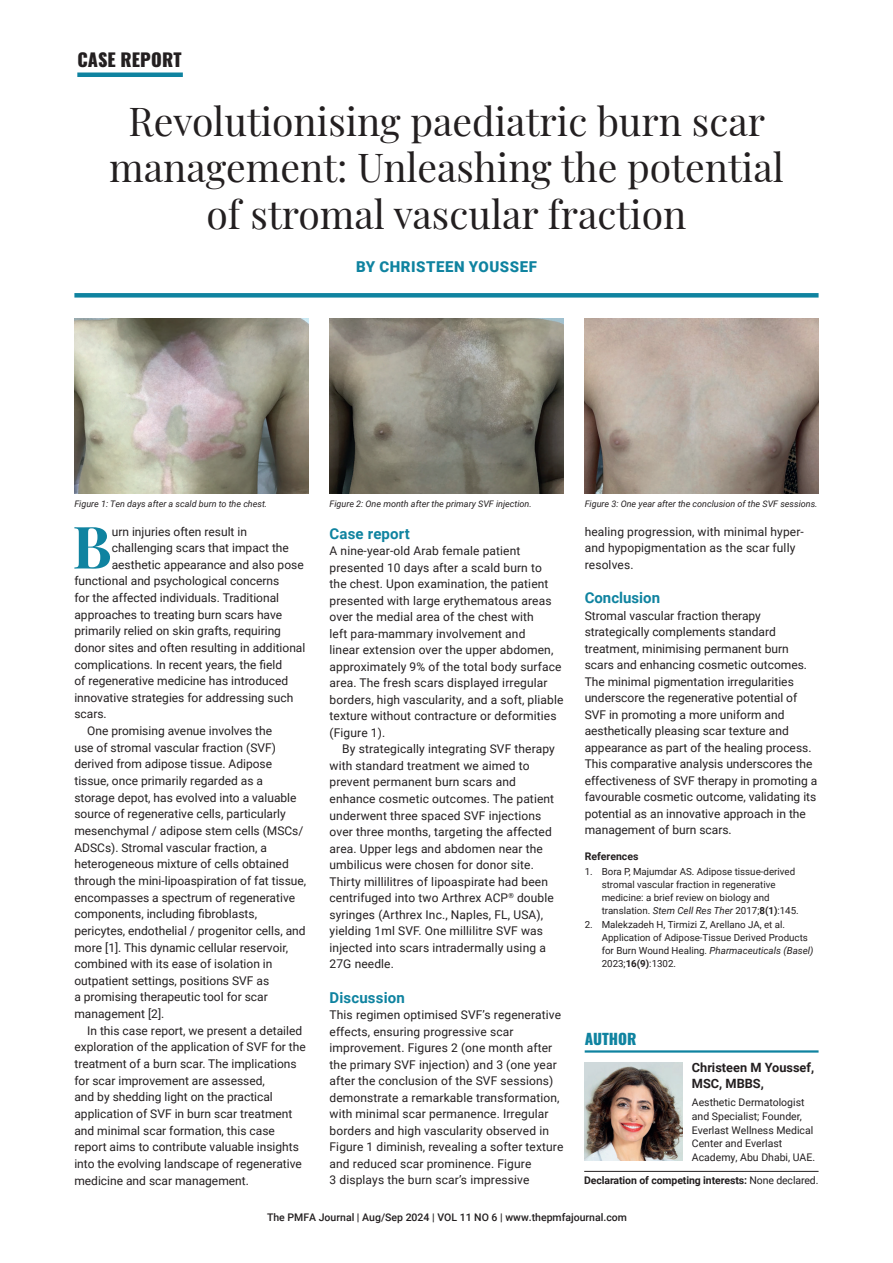
<style>
.page{position:relative;width:893px;height:1263px;background:#fff}
.page>*{position:absolute;margin:0;border:0;box-sizing:border-box;transform-origin:0 0}
.t1{font:700 58.5px "Playfair Display";color:#0f83a0}
.t2{font:39px/46.5px "Playfair Display";color:#231f20;text-align:center}
.t3{font:800 18px "Oswald";letter-spacing:.005em;color:#231f20}
.t4{font:700 15px "Roboto";letter-spacing:.01em;color:#0f83a0}
.t5{font:900 15px "Roboto";letter-spacing:.035em;color:#0f83a0}
.t6{font:800 15px "Oswald";color:#0f83a0}
.t7{font:700 12.75px/16.5px "Roboto";color:#231f20}
.t8{font:12px/16.5px "Roboto";color:#231f20}
.t9{font:10.5px/13.8px "Roboto";color:#231f20}
.t10{font:500 10.5px "Roboto";color:#231f20}
.t11{font:700 10.5px "Roboto";letter-spacing:-.01em;color:#231f20}
.t12{font:9.75px/12.8px "Roboto";color:#231f20}
.t13{font:italic 9px "Roboto";color:#231f20}
.s1{font-style:italic}
.s2{font-weight:700}
.s3{font-weight:400}
</style>
<div class="page">
<div style="left:74px;top:293px;width:745px;height:5px;background:#0f83a0"></div>
<img style="left:74px;top:318px;width:234px;height:176px">
<img style="left:330px;top:318px;width:233px;height:176px">
<img style="left:585px;top:318px;width:234px;height:176px">
<img style="left:585px;top:1062px;width:97px;height:98px">
<hr style="left:585px;top:1050px;width:234px;height:2px;background:#0f83a0">
<hr style="left:584px;top:1171px;width:235px;height:1px;background:#231f20">
<div style="left:77px;top:72px;width:106px;height:5px;background:#0f83a0"></div>
<h3 class="t3" style="left:77px;top:50px;width:106px">CASE REPORT</h3>
<h2 class="t2" style="left:109px;top:95px;width:676px">Revolutionising paediatric burn scar management: Unleashing the potential of stromal vascular fraction</h2>
<p class="t5" style="left:356px;top:256px;width:182px">BY CHRISTEEN YOUSSEF</p>
<p class="t13" style="left:74px;top:498px;width:194px">Figure 1: Ten days after a scald burn to the chest.</p>
<p class="t13" style="left:330px;top:498px;width:204px">Figure 2: One month after the primary SVF injection.</p>
<p class="t13" style="left:585px;top:498px;width:234px">Figure 3: One year after the conclusion of the SVF sessions.</p>
<h1 class="t1" style="left:72px;top:501px;width:41px">B</h1>
<p class="t8" style="left:112px;top:523px;width:137px">urn injuries often result in</p>
<p class="t8" style="left:112px;top:539px;width:179px">challenging scars that impact the</p>
<p class="t8" style="left:112px;top:556px;width:193px">aesthetic appearance and also pose</p>
<p class="t8" style="left:74px;top:572px;width:206px">functional and psychological concerns</p>
<p class="t8" style="left:74px;top:589px;width:206px">for the affected individuals. Traditional</p>
<p class="t8" style="left:74px;top:606px;width:209px">approaches to treating burn scars have</p>
<p class="t8" style="left:74px;top:622px;width:208px">primarily relied on skin grafts, requiring</p>
<p class="t8" style="left:74px;top:639px;width:232px">donor sites and often resulting in additional</p>
<p class="t8" style="left:74px;top:655px;width:209px">complications. In recent years, the field</p>
<p class="t8" style="left:74px;top:672px;width:215px">of regenerative medicine has introduced</p>
<p class="t8" style="left:74px;top:689px;width:220px">innovative strategies for addressing such</p>
<p class="t8" style="left:74px;top:705px;width:34px">scars.</p>
<p class="t8" style="left:87px;top:722px;width:186px">One promising avenue involves the</p>
<p class="t8" style="left:74px;top:739px;width:203px">use of stromal vascular fraction (SVF)</p>
<p class="t8" style="left:74px;top:755px;width:199px">derived from adipose tissue. Adipose</p>
<p class="t8" style="left:74px;top:772px;width:190px">tissue, once primarily regarded as a</p>
<p class="t8" style="left:74px;top:789px;width:224px">storage depot, has evolved into a valuable</p>
<p class="t8" style="left:74px;top:805px;width:213px">source of regenerative cells, particularly</p>
<p class="t8" style="left:74px;top:822px;width:231px">mesenchymal / adipose stem cells (MSCs/</p>
<p class="t8" style="left:74px;top:839px;width:194px">ADSCs). Stromal vascular fraction, a</p>
<p class="t8" style="left:74px;top:855px;width:216px">heterogeneous mixture of cells obtained</p>
<p class="t8" style="left:74px;top:872px;width:233px">through the mini-lipoaspiration of fat tissue,</p>
<p class="t8" style="left:74px;top:888px;width:222px">encompasses a spectrum of regenerative</p>
<p class="t8" style="left:74px;top:905px;width:184px">components, including fibroblasts,</p>
<p class="t8" style="left:74px;top:922px;width:233px">pericytes, endothelial / progenitor cells, and</p>
<p class="t8" style="left:74px;top:938px;width:215px">more [1]. This dynamic cellular reservoir,</p>
<p class="t8" style="left:74px;top:955px;width:200px">combined with its ease of isolation in</p>
<p class="t8" style="left:74px;top:972px;width:196px">outpatient settings, positions SVF as</p>
<p class="t8" style="left:74px;top:988px;width:195px">a promising therapeutic tool for scar</p>
<p class="t8" style="left:74px;top:1005px;width:91px">management [2].</p>
<p class="t8" style="left:87px;top:1022px;width:216px">In this case report, we present a detailed</p>
<p class="t8" style="left:74px;top:1038px;width:233px">exploration of the application of SVF for the</p>
<p class="t8" style="left:74px;top:1055px;width:224px">treatment of a burn scar. The implications</p>
<p class="t8" style="left:74px;top:1072px;width:192px">for scar improvement are assessed,</p>
<p class="t8" style="left:74px;top:1088px;width:200px">and by shedding light on the practical</p>
<p class="t8" style="left:74px;top:1105px;width:220px">application of SVF in burn scar treatment</p>
<p class="t8" style="left:74px;top:1122px;width:202px">and minimal scar formation, this case</p>
<p class="t8" style="left:74px;top:1138px;width:226px">report aims to contribute valuable insights</p>
<p class="t8" style="left:74px;top:1155px;width:229px">into the evolving landscape of regenerative</p>
<p class="t8" style="left:74px;top:1171px;width:176px">medicine and scar management.</p>
<p class="t4" style="left:330px;top:523px;width:82px">Case report</p>
<p class="t8" style="left:330px;top:542px;width:235px">A nine-year-old Arab female patient presented 10 days after a scald burn to<br>the chest. Upon examination, the patient presented with large erythematous areas over the medial area of the chest with<br>left para-mammary involvement and<br>linear extension over the upper abdomen, approximately 9% of the total body surface area. The fresh scars displayed irregular borders, high vascularity, and a soft, pliable texture without contracture or deformities (Figure 1).</p>
<p class="t8" style="left:330px;top:740px;width:227px;text-indent:13px">By strategically integrating SVF therapy with standard treatment we aimed to prevent permanent burn scars and enhance cosmetic outcomes. The patient underwent three spaced SVF injections over three months, targeting the affected area. Upper legs and abdomen near the umbilicus were chosen for donor site.<br>Thirty millilitres of lipoaspirate had been centrifuged into two Arthrex ACP<sup>®</sup> double syringes (Arthrex Inc., Naples, FL, USA), yielding 1ml SVF. One millilitre SVF was injected into scars intradermally using a 27G needle.</p>
<p class="t4" style="left:330px;top:987px;width:77px">Discussion</p>
<p class="t8" style="left:330px;top:1006px;width:235px">This regimen optimised SVF’s regenerative effects, ensuring progressive scar improvement. Figures 2 (one month after the primary SVF injection) and 3 (one year after the conclusion of the SVF sessions) demonstrate a remarkable transformation, with minimal scar permanence. Irregular borders and high vascularity observed in Figure 1 diminish, revealing a softer texture and reduced scar prominence. Figure<br>3 displays the burn scar’s impressive</p>
<p class="t8" style="left:585px;top:523px;width:221px">healing progression, with minimal hyper&shy;and hypopigmentation as the scar fully resolves.</p>
<p class="t4" style="left:585px;top:587px;width:77px">Conclusion</p>
<p class="t8" style="left:585px;top:607px;width:234px">Stromal vascular fraction therapy strategically complements standard treatment, minimising permanent burn scars and enhancing cosmetic outcomes.<br>The minimal pigmentation irregularities underscore the regenerative potential of SVF in promoting a more uniform and aesthetically pleasing scar texture and appearance as part of the healing process.<br>This comparative analysis underscores the effectiveness of SVF therapy in promoting a favourable cosmetic outcome, validating its potential as an innovative approach in the management of burn scars.</p>
<p class="t11" style="left:585px;top:849px;width:55px">References</p>
<p class="t12" style="left:602px;top:865px;width:199px;text-indent:-17px">1. Bora P, Majumdar AS. Adipose tissue-derived stromal vascular fraction in regenerative medicine: a brief review on biology and translation. <span class="s1">Stem Cell Res Ther</span> 2017;<span class="s2">8(1)</span>:145.</p>
<p class="t12" style="left:602px;top:918px;width:213px;text-indent:-17px">2. Malekzadeh H, Tirmizi Z, Arellano JA, et al.<br>Application of Adipose-Tissue Derived Products for Burn Wound Healing. <span class="s1">Pharmaceuticals (Basel)<br></span>2023;<span class="s2">16(9)</span>:1302.</p>
<p class="t6" style="left:585px;top:1031px;width:53px">AUTHOR</p>
<p class="t7" style="left:692px;top:1058px;width:124px">Christeen M Youssef,<br>MSC, MBBS,</p>
<p class="t9" style="left:692px;top:1095px;width:125px">Aesthetic Dermatologist and Specialist; Founder,<br>Everlast Wellness Medical<br>Center and Everlast<br>Academy, Abu Dhabi, UAE.</p>
<p class="t11" style="left:584px;top:1173px;width:236px">Declaration of competing interests: <span class="s3">None declared.</span></p>
<p class="t10" style="left:267px;top:1210px;width:361px">The PMFA Journal | Aug/Sep 2024 | VOL 11 NO 6 | www.thepmfajournal.com</p>
</div>
